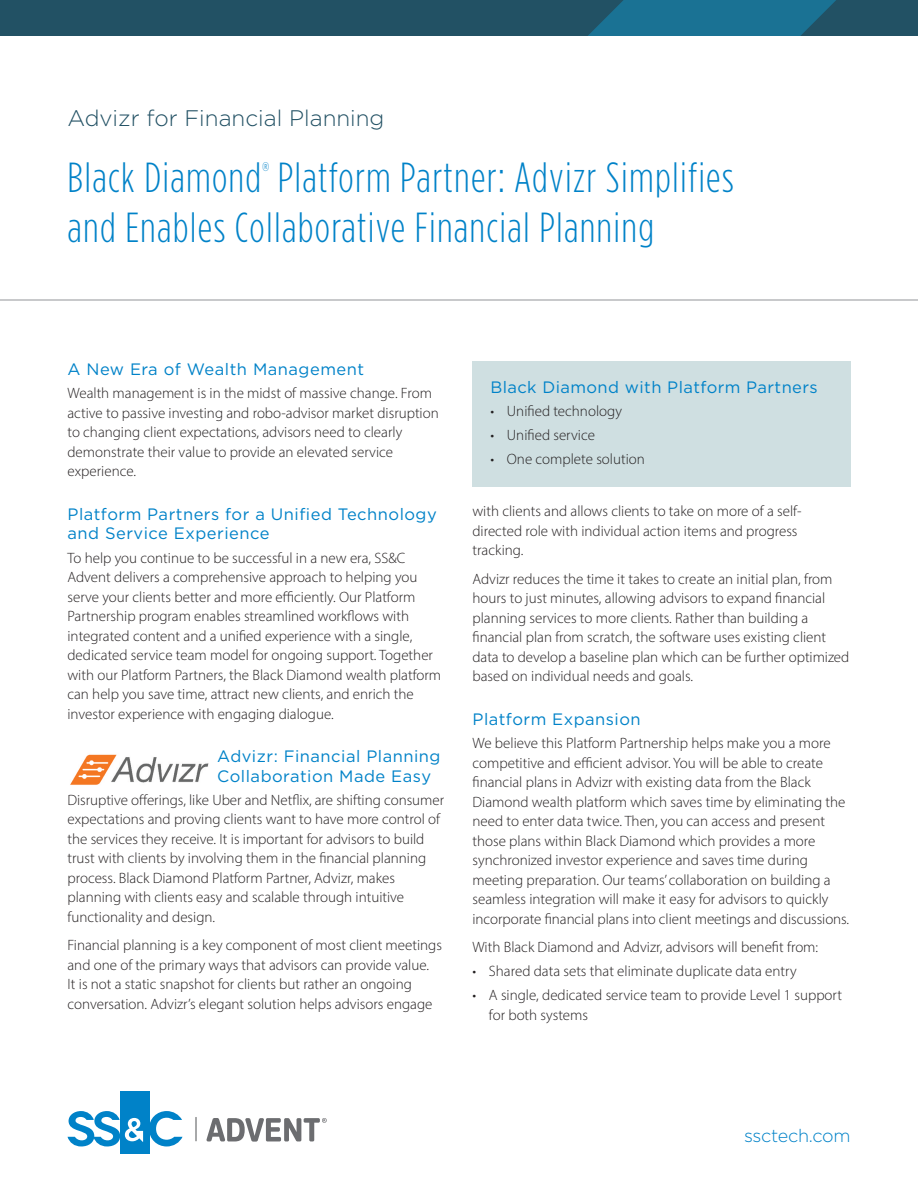
<style>
.page{position:relative;width:918px;height:1188px;background:#fff}
.page>*{position:absolute;margin:0;border:0;box-sizing:border-box;transform-origin:0 0}
.t1{font:300 42px "Gotham Condensed";letter-spacing:.03em;color:#0082c8}
.t2{font:300 22.5px "Gotham";color:#225164}
.t3{font:300 18px "Gotham";letter-spacing:-.015em;color:#0082c8}
.t4{font:16.5px/19.5px "Gotham";letter-spacing:.03em;color:#0082c8}
.t5{font:300 15px/19.5px "Myriad Pro";color:#231f20}
.t6{font:300 12.6px "Gotham Condensed";color:#0082c8}
</style>
<div class="page">
<div style="left:0;top:0;width:918px;height:36px;background:#225164"></div>
<svg style="left:588px;top:0;width:248px;height:36px;background:#1b6d8d"></svg>
<svg style="left:196px;top:1117px;width:1px;height:24px"></svg>
<div style="left:120px;top:1091px;width:29px;height:62px;background:#0082c8"></div>
<svg style="left:149px;top:1111px;width:34px;height:35px"></svg>
<svg style="left:68px;top:1111px;width:75px;height:35px"></svg>
<svg style="left:206px;top:1118px;width:121px;height:24px"></svg>
<hr style="left:0;top:300px;width:918px;height:1px;background:#939598">
<div style="left:472px;top:362px;width:378px;height:125px;background:#cfdfe1"></div>
<img style="left:70px;top:754px;width:139px;height:31px">
<h2 class="t2" style="left:68px;top:110px;width:319px">Advizr for Financial Planning</h2>
<h1 class="t1" style="left:68px;top:153px;width:668px">Black Diamond Platform Partner: Advizr Simplifies</h1>
<p class="t6" style="left:263px;top:159px;width:8px">®</p>
<h1 class="t1" style="left:67px;top:203px;width:588px">and Enables Collaborative Financial Planning</h1>
<p class="t4" style="left:68px;top:361px;width:298px">A New Era of Wealth Management</p>
<p class="t5" style="left:67px;top:385px;width:373px">Wealth management is in the midst of massive change. From active to passive investing and robo-advisor market disruption to changing client expectations, advisors need to clearly demonstrate their value to provide an elevated service experience.</p>
<p class="t4" style="left:67px;top:506px;width:371px">Platform Partners for a Unified Technology and Service Experience</p>
<p class="t5" style="left:67px;top:549px;width:375px">To help you continue to be successful in a new era, SS&amp;C Advent delivers a comprehensive approach to helping you serve your clients better and more efficiently. Our Platform Partnership program enables streamlined workflows with integrated content and a unified experience with a single, dedicated service team model for ongoing support. Together with our Platform Partners, the Black Diamond wealth platform can help you save time, attract new clients, and enrich the investor experience with engaging dialogue.</p>
<p class="t4" style="left:217px;top:748px;width:225px">Advizr: Financial Planning<br>Collaboration Made Easy</p>
<p class="t5" style="left:68px;top:791px;width:378px">Disruptive offerings, like Uber and Netflix, are shifting consumer expectations and proving clients want to have more control of the services they receive. It is important for advisors to build trust with clients by involving them in the financial planning process. Black Diamond Platform Partner, Advizr, makes planning with clients easy and scalable through intuitive functionality and design.</p>
<p class="t5" style="left:68px;top:937px;width:376px">Financial planning is a key component of most client meetings and one of the primary ways that advisors can provide value.<br>It is not a static snapshot for clients but rather an ongoing conversation. Advizr’s elegant solution helps advisors engage</p>
<p class="t4" style="left:490px;top:379px;width:329px">Black Diamond with Platform Partners</p>
<p class="t5" style="left:490px;top:403px;width:133px">• Unified technology</p>
<p class="t5" style="left:490px;top:427px;width:106px">• Unified service</p>
<p class="t5" style="left:490px;top:451px;width:156px">• One complete solution</p>
<p class="t5" style="left:472px;top:503px;width:331px">with clients and allows clients to take on more of a self&shy;directed role with individual action items and progress tracking.</p>
<p class="t5" style="left:473px;top:570px;width:378px">Advizr reduces the time it takes to create an initial plan, from hours to just minutes, allowing advisors to expand financial planning services to more clients. Rather than building a financial plan from scratch, the software uses existing client data to develop a baseline plan which can be further optimized based on individual needs and goals.</p>
<p class="t4" style="left:472px;top:711px;width:170px">Platform Expansion</p>
<p class="t5" style="left:472px;top:734px;width:378px">We believe this Platform Partnership helps make you a more competitive and efficient advisor. You will be able to create financial plans in Advizr with existing data from the Black Diamond wealth platform which saves time by eliminating the need to enter data twice. Then, you can access and present those plans within Black Diamond which provides a more synchronized investor experience and saves time during meeting preparation. Our teams’ collaboration on building a seamless integration will make it easy for advisors to quickly incorporate financial plans into client meetings and discussions.</p>
<p class="t5" style="left:472px;top:938px;width:347px">With Black Diamond and Advizr, advisors will benefit from:</p>
<p class="t5" style="left:472px;top:962px;width:326px">• Shared data sets that eliminate duplicate data entry</p>
<p class="t5" style="left:489px;top:986px;width:355px;text-indent:-16px">• A single, dedicated service team to provide Level 1 support for both systems</p>
<p class="t3" style="left:744px;top:1129px;width:108px">ssctech.com</p>
</div>
